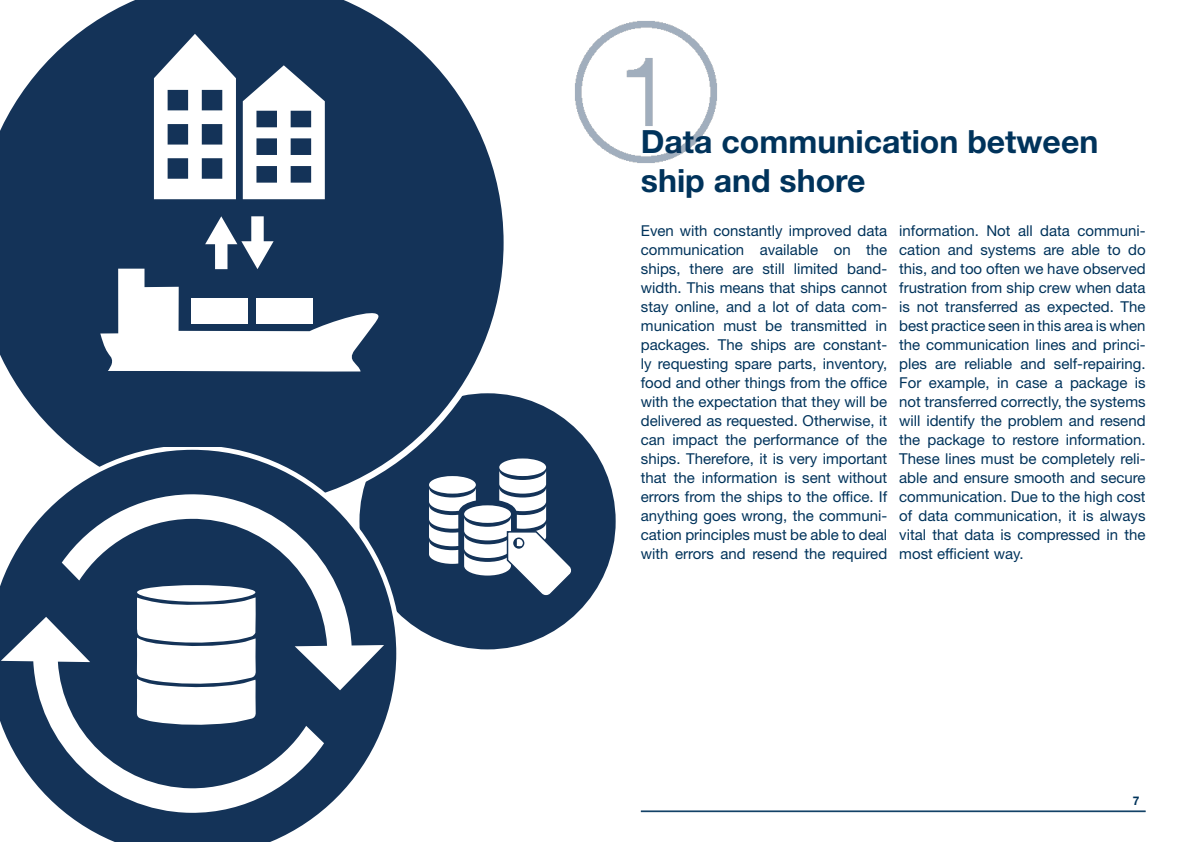
<style>
.page{position:relative;width:1191px;height:842px;background:#fff}
.page>*{position:absolute;margin:0;border:0;box-sizing:border-box;transform-origin:0 0}
.t1{font:700 32px/38.4px "Helvetica Neue LT Std";color:#00335b}
.t2{font:15px/19px "Helvetica Neue LT Std";color:#00335b;text-align:justify}
.t3{font:700 12px "Helvetica Neue LT Std";color:#00335b}
</style>
<div class="page">
<svg style="left:399px;top:394px;width:217px;height:256px"></svg>
<div style="left:499px;top:458px;width:47px;height:18px;background:#fff;border-radius:50%"></div>
<svg style="left:429px;top:470px;width:143px;height:129px"></svg>
<svg style="left:0;top:0;width:507px;height:510px"></svg>
<svg style="left:154px;top:34px;width:82px;height:165px"></svg>
<svg style="left:243px;top:65px;width:82px;height:134px"></svg>
<svg style="left:100px;top:216px;width:278px;height:156px"></svg>
<img style="left:575px;top:21px;width:142px;height:142px">
<hr style="left:641px;top:811px;width:504px;height:1px;background:#00335b">
<svg style="left:0;top:447px;width:399px;height:395px;fill:#143358"></svg>
<svg style="left:1px;top:617px;width:323px;height:196px;fill:#143358"></svg>
<svg style="left:62px;top:493px;width:322px;height:197px;fill:#143358"></svg>
<svg style="left:137px;top:585px;width:119px;height:140px"></svg>
<h1 class="t1" style="left:641px;top:122px;width:459px">Data communication between ship and shore</h1>
<p class="t2" style="left:641px;top:221px;width:248px">Even with constantly improved data communication available on the ships, there are still limited band&shy;width. This means that ships cannot stay online, and a lot of data com&shy;munication must be transmitted in packages. The ships are constant&shy;ly requesting spare parts, inventory, food and other things from the office with the expectation that they will be delivered as requested. Otherwise, it can impact the performance of the ships. Therefore, it is very important that the information is sent without errors from the ships to the office. If anything goes wrong, the communi&shy;cation principles must be able to deal with errors and resend the required</p>
<p class="t2" style="left:899px;top:221px;width:248px">information. Not all data communi&shy;cation and systems are able to do this, and too often we have observed frustration from ship crew when data is not transferred as expected. The best practice seen in this area is when the communication lines and princi&shy;ples are reliable and self-repairing.<br>For example, in case a package is not transferred correctly, the systems will identify the problem and resend the package to restore information.<br>These lines must be completely reli&shy;able and ensure smooth and secure communication. Due to the high cost of data communication, it is always vital that data is compressed in the most efficient way.</p>
<p class="t3" style="left:1132px;top:793px;width:8px">7</p>
</div>
